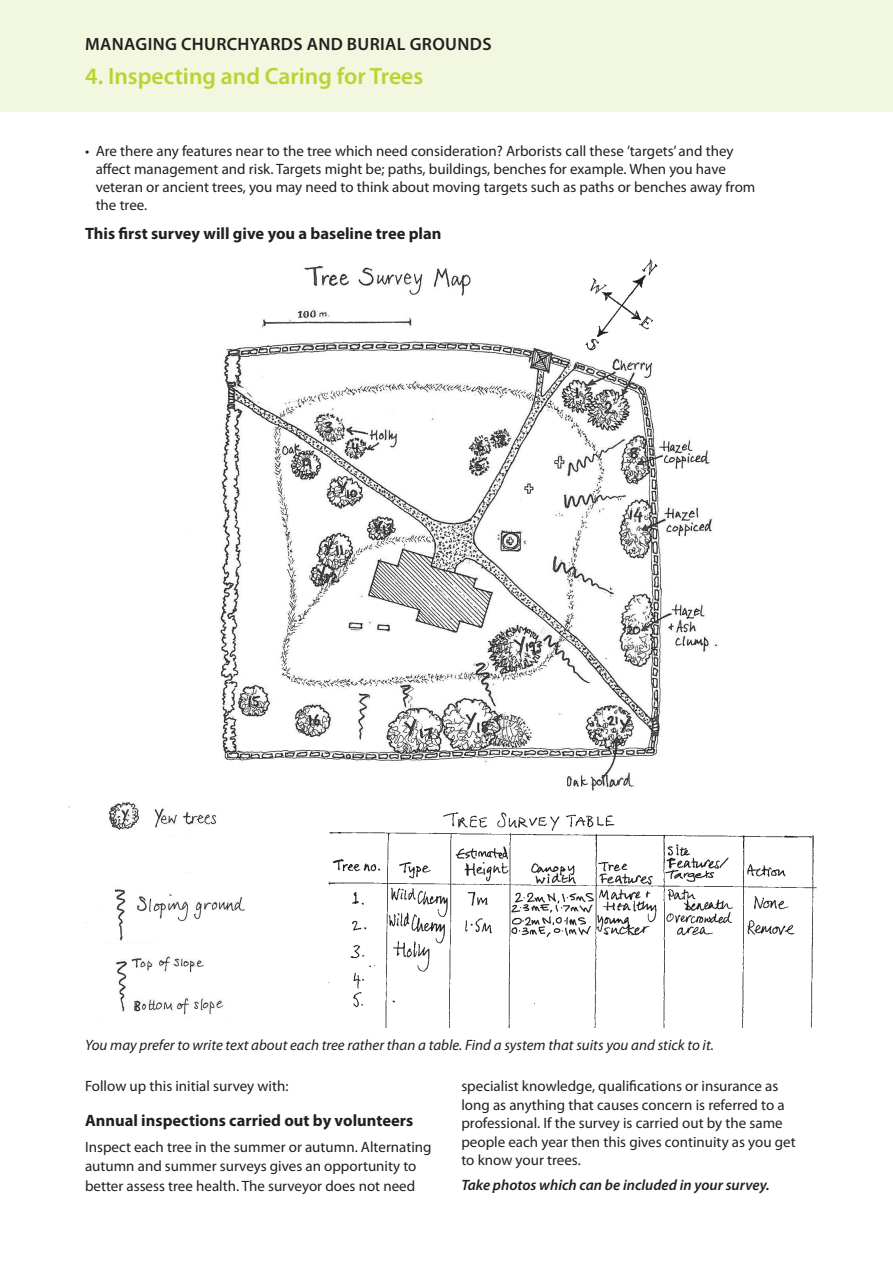
<style>
.page{position:relative;width:893px;height:1263px;background:#fff}
.page>*{position:absolute;margin:0;border:0;box-sizing:border-box;transform-origin:0 0}
.t1{font:600 23.55px "Myriad Pro";color:#b9d432}
.t2{font:600 17.85px "Myriad Pro";letter-spacing:.02em;color:#231f20}
.t3{font:700 16.5px "Myriad Pro";color:#231f20}
.t4{font:15px/18.5px "Myriad Pro";color:#231f20}
.t5{font:italic 15px "Myriad Pro";color:#231f20}
.t6{font:italic 600 15px "Myriad Pro";color:#231f20}
</style>
<div class="page">
<div style="left:0;top:0;width:893px;height:112px;background:#f2f7df"></div>
<img style="left:220px;top:258px;width:499px;height:533px">
<img style="left:68px;top:802px;width:178px;height:213px">
<img style="left:328px;top:812px;width:489px;height:215px">
<p class="t2" style="left:85px;top:33px;width:408px">MANAGING CHURCHYARDS AND BURIAL GROUNDS</p>
<h1 class="t1" style="left:85px;top:61px;width:340px">4. Inspecting and Caring for Trees</h1>
<p class="t4" style="left:96px;top:142px;width:661px;line-height:18px;text-indent:-11px">• Are there any features near to the tree which need consideration? Arborists call these ’targets’ and they affect management and risk. Targets might be; paths, buildings, benches for example. When you have veteran or ancient trees, you may need to think about moving targets such as paths or benches away from the tree.</p>
<p class="t3" style="left:85px;top:222px;width:358px">This first survey will give you a baseline tree plan</p>
<p class="t5" style="left:85px;top:1035px;width:630px">You may prefer to write text about each tree rather than a table. Find a system that suits you and stick to it.</p>
<p class="t4" style="left:85px;top:1077px;width:205px">Follow up this initial survey with:</p>
<p class="t3" style="left:85px;top:1109px;width:330px">Annual inspections carried out by volunteers</p>
<p class="t4" style="left:85px;top:1136px;width:348px;line-height:19.6px">Inspect each tree in the summer or autumn. Alternating autumn and summer surveys gives an opportunity to better assess tree health. The surveyor does not need</p>
<p class="t4" style="left:461px;top:1077px;width:336px">specialist knowledge, qualifications or insurance as long as anything that causes concern is referred to a professional. If the survey is carried out by the same people each year then this gives continuity as you get to know your trees.</p>
<p class="t6" style="left:461px;top:1175px;width:310px">Take photos which can be included in your survey.</p>
</div>
